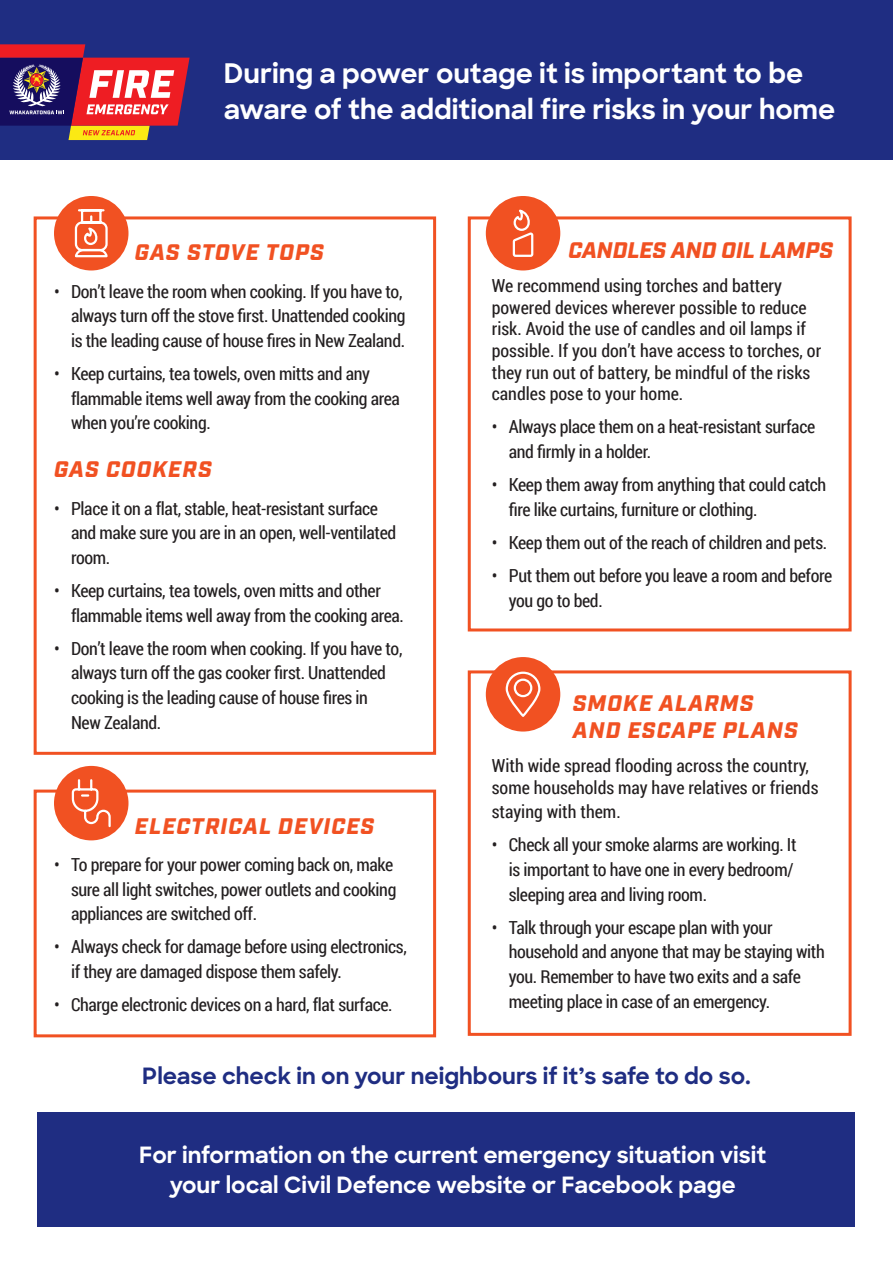
<style>
.page{position:relative;width:893px;height:1263px;background:#fff}
.page>*{position:absolute;margin:0;border:0;box-sizing:border-box;transform-origin:0 0}
.t1{font:700 27px/36px "Sharp Sans";color:#fff}
.t2{font:700 22.5px/30px "Sharp Sans";color:#fff;text-align:center}
.t3{font:italic 900 22.5px/27px "Industry";letter-spacing:.05em;color:#f15122}
.t4{font:700 22.5px "Sharp Sans";color:#1f2d82}
.t5{font:italic 900 22.5px "Industry";color:#f15122}
.t6{font:18px/24.6px "Roboto Condensed";letter-spacing:-.02em;color:#231f20}
.t7{font:18px/21.6px "Roboto Condensed";color:#231f20}
</style>
<div class="page">
<div style="left:38px;top:1112px;width:817px;height:114px;background:#1f2d82"></div>
<div style="left:0;top:0;width:893px;height:159px;background:#1f2d82"></div>
<svg style="left:0;top:44px;width:190px;height:96px"></svg>
<div style="left:34px;top:216px;width:402px;height:539px;border:3px solid #f15122"></div>
<div style="left:468px;top:216px;width:384px;height:415px;border:3px solid #f15122"></div>
<div style="left:34px;top:789px;width:402px;height:248px;border:3px solid #f15122"></div>
<div style="left:468px;top:670px;width:384px;height:366px;border:3px solid #f15122"></div>
<div style="left:54px;top:766px;width:74px;height:74px;background:#f15122;border-radius:50%"></div>
<svg style="left:71px;top:779px;width:40px;height:49px"></svg>
<div style="left:486px;top:657px;width:74px;height:74px;background:#f15122;border-radius:50%"></div>
<svg style="left:505px;top:671px;width:36px;height:46px"></svg>
<div style="left:54px;top:196px;width:74px;height:74px;background:#f15122;border-radius:50%"></div>
<svg style="left:74px;top:209px;width:34px;height:49px"></svg>
<div style="left:486px;top:196px;width:74px;height:74px;background:#f15122;border-radius:50%"></div>
<svg style="left:512px;top:209px;width:22px;height:48px"></svg>
<p class="t1" style="left:224px;top:54px;width:613px">During a power outage it is important to be aware of the additional fire risks in your home</p>
<p class="t3" style="left:135px;top:240px;width:190px">GAS STOVE TOPS</p>
<p class="t6" style="left:71px;top:278px;width:336px;text-indent:-17px">• Don’t leave the room when cooking. If you have to, always turn off the stove first. Unattended cooking is the leading cause of house fires in New Zealand.</p>
<p class="t6" style="left:71px;top:361px;width:330px;text-indent:-17px">• Keep curtains, tea towels, oven mitts and any flammable items well away from the cooking area when you’re cooking.</p>
<p class="t3" style="left:54px;top:457px;width:159px">GAS COOKERS</p>
<p class="t6" style="left:71px;top:495px;width:327px;text-indent:-17px">• Place it on a flat, stable, heat-resistant surface and make sure you are in an open, well-ventilated room.</p>
<p class="t6" style="left:71px;top:578px;width:334px;text-indent:-17px">• Keep curtains, tea towels, oven mitts and other flammable items well away from the cooking area.</p>
<p class="t6" style="left:71px;top:635px;width:333px;text-indent:-17px">• Don’t leave the room when cooking. If you have to, always turn off the gas cooker first. Unattended cooking is the leading cause of house fires in<br>New Zealand.</p>
<p class="t3" style="left:135px;top:814px;width:241px">ELECTRICAL DEVICES</p>
<p class="t6" style="left:71px;top:852px;width:327px;text-indent:-17px">• To prepare for your power coming back on, make sure all light switches, power outlets and cooking appliances are switched off.</p>
<p class="t6" style="left:71px;top:934px;width:337px;text-indent:-17px">• Always check for damage before using electronics, if they are damaged dispose them safely.</p>
<p class="t6" style="left:54px;top:992px;width:340px">• Charge electronic devices on a hard, flat surface.</p>
<p class="t5" style="left:568px;top:237px;width:266px">CANDLES AND OIL LAMPS</p>
<p class="t7" style="left:492px;top:274px;width:331px">We recommend using torches and battery powered devices wherever possible to reduce risk. Avoid the use of candles and oil lamps if possible. If you don’t have access to torches, or they run out of battery, be mindful of the risks candles pose to your home.</p>
<p class="t6" style="left:509px;top:414px;width:308px;text-indent:-17px">• Always place them on a heat-resistant surface and firmly in a holder.</p>
<p class="t6" style="left:509px;top:472px;width:319px;text-indent:-17px">• Keep them away from anything that could catch fire like curtains, furniture or clothing.</p>
<p class="t6" style="left:492px;top:529px;width:337px">• Keep them out of the reach of children and pets.</p>
<p class="t6" style="left:509px;top:563px;width:325px;text-indent:-17px">• Put them out before you leave a room and before you go to bed.</p>
<p class="t3" style="left:573px;top:691px;width:227px">SMOKE ALARMS<br>AND ESCAPE PLANS</p>
<p class="t7" style="left:492px;top:754px;width:328px">With wide spread flooding across the country, some households may have relatives or friends</p>
<p class="t7" style="left:492px;top:800px;width:130px">staying with them.</p>
<p class="t6" style="left:509px;top:832px;width:289px;text-indent:-17px">• Check all your smoke alarms are working. It is important to have one in every bedroom/ sleeping area and living room.</p>
<p class="t6" style="left:509px;top:914px;width:318px;text-indent:-17px">• Talk through your escape plan with your household and anyone that may be staying with you. Remember to have two exits and a safe meeting place in case of an emergency.</p>
<p class="t4" style="left:142px;top:1059px;width:610px">Please check in on your neighbours if it’s safe to do so.</p>
<p class="t2" style="left:139px;top:1139px;width:629px">For information on the current emergency situation visit your local Civil Defence website or Facebook page</p>
</div>
